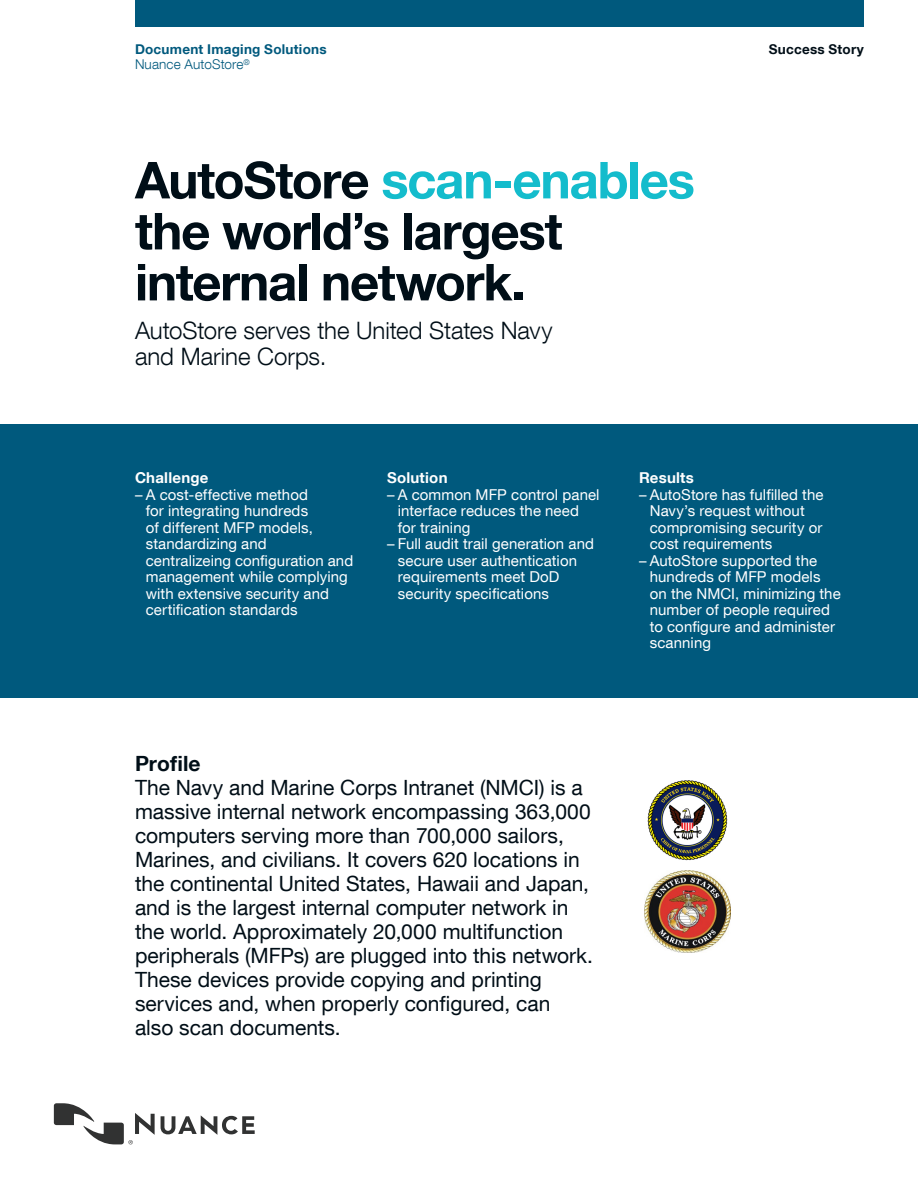
<style>
.page{position:relative;width:918px;height:1188px;background:#fff}
.page>*{position:absolute;margin:0;border:0;box-sizing:border-box;transform-origin:0 0}
.Headline_34_34{font:700 51px/51px "Helvetica Neue LT Com";letter-spacing:-.025em;color:#000e17}
.Subhead_16_17{font:300 24px/25.5px "Helvetica Neue LT Com";color:#000e17}
.Intro_Text_LAST_Lg_s{font:21px/24px "Helvetica Neue LT Com";color:#000e17}
.Intro_Headline_14_16{font:700 21px "Helvetica Neue LT Com";letter-spacing:.005em;color:#000e17}
.t1{font:15px/16.5px "Helvetica Neue LT Com";letter-spacing:.005em;color:#fff}
.Front_Box__Head_10_1{font:700 15px "Helvetica Neue LT Com";letter-spacing:.015em;color:#fff}
.Business_Unit_Name_9{font:700 13.5px "Helvetica Neue LT Com";letter-spacing:.02em;color:#00597d}
.Product_Offering_Nam{font:300 13.5px "Helvetica Neue LT Com";letter-spacing:.01em;color:#00597d}
.Document_Name_9_9{font:700 13.5px "Helvetica Neue LT Com";letter-spacing:.02em;color:#000e17}
.s1{color:#14bccc}
</style>
<div class="page">
<div style="left:135px;top:0;width:729px;height:27px;background:#00597d"></div>
<svg style="left:161px;top:1115px;width:94px;height:20px"></svg>
<svg style="left:54px;top:1103px;width:101px;height:41px"></svg>
<div style="left:0;top:424px;width:918px;height:273px;background:#00597d"></div>
<img style="left:645px;top:870px;width:85px;height:83px">
<img style="left:647px;top:780px;width:81px;height:81px">
<p class="Business_Unit_Name_9" style="left:135px;top:41px;width:193px">Document Imaging Solutions</p>
<p class="Document_Name_9_9" style="left:769px;top:41px;width:97px">Success Story</p>
<p class="Product_Offering_Nam" style="left:135px;top:56px;width:116px">Nuance AutoStore<sup>®</sup></p>
<p class="Headline_34_34" style="left:135px;top:153px;width:561px">AutoStore <span class="s1">scan-enables </span>the world’s largest internal network.</p>
<p class="Subhead_16_17" style="left:135px;top:318px;width:419px">AutoStore serves the United States Navy and Marine Corps.</p>
<p class="Front_Box__Head_10_1" style="left:135px;top:469px;width:75px">Challenge</p>
<p class="t1" style="left:146px;top:486px;width:209px;text-indent:-11px">– A cost-effective method<br>for integrating hundreds<br>of different MFP models, standardizing and centralizeing configuration and management while complying with extensive security and certification standards</p>
<p class="Front_Box__Head_10_1" style="left:387px;top:469px;width:62px">Solution</p>
<p class="t1" style="left:398px;top:486px;width:203px;text-indent:-11px">– A common MFP control panel interface reduces the need for training</p>
<p class="t1" style="left:398px;top:535px;width:198px;text-indent:-11px">– Full audit trail generation and secure user authentication requirements meet DoD security specifications</p>
<p class="Front_Box__Head_10_1" style="left:639px;top:469px;width:56px">Results</p>
<p class="t1" style="left:650px;top:486px;width:175px;text-indent:-11px">– AutoStore has fulfilled the<br>Navy’s request without compromising security or cost requirements</p>
<p class="t1" style="left:650px;top:552px;width:193px;text-indent:-11px">– AutoStore supported the hundreds of MFP models on the NMCI, minimizing the number of people required to configure and administer scanning</p>
<p class="Intro_Headline_14_16" style="left:135px;top:750px;width:67px">Profile</p>
<p class="Intro_Text_LAST_Lg_s" style="left:135px;top:775px;width:460px">The Navy and Marine Corps Intranet (NMCI) is a massive internal network encompassing 363,000 computers serving more than 700,000 sailors, Marines, and civilians. It covers 620 locations in the continental United States, Hawaii and Japan, and is the largest internal computer network in the world. Approximately 20,000 multifunction peripherals (MFPs) are plugged into this network.<br>These devices provide copying and printing services and, when properly configured, can also scan documents.</p>
</div>
